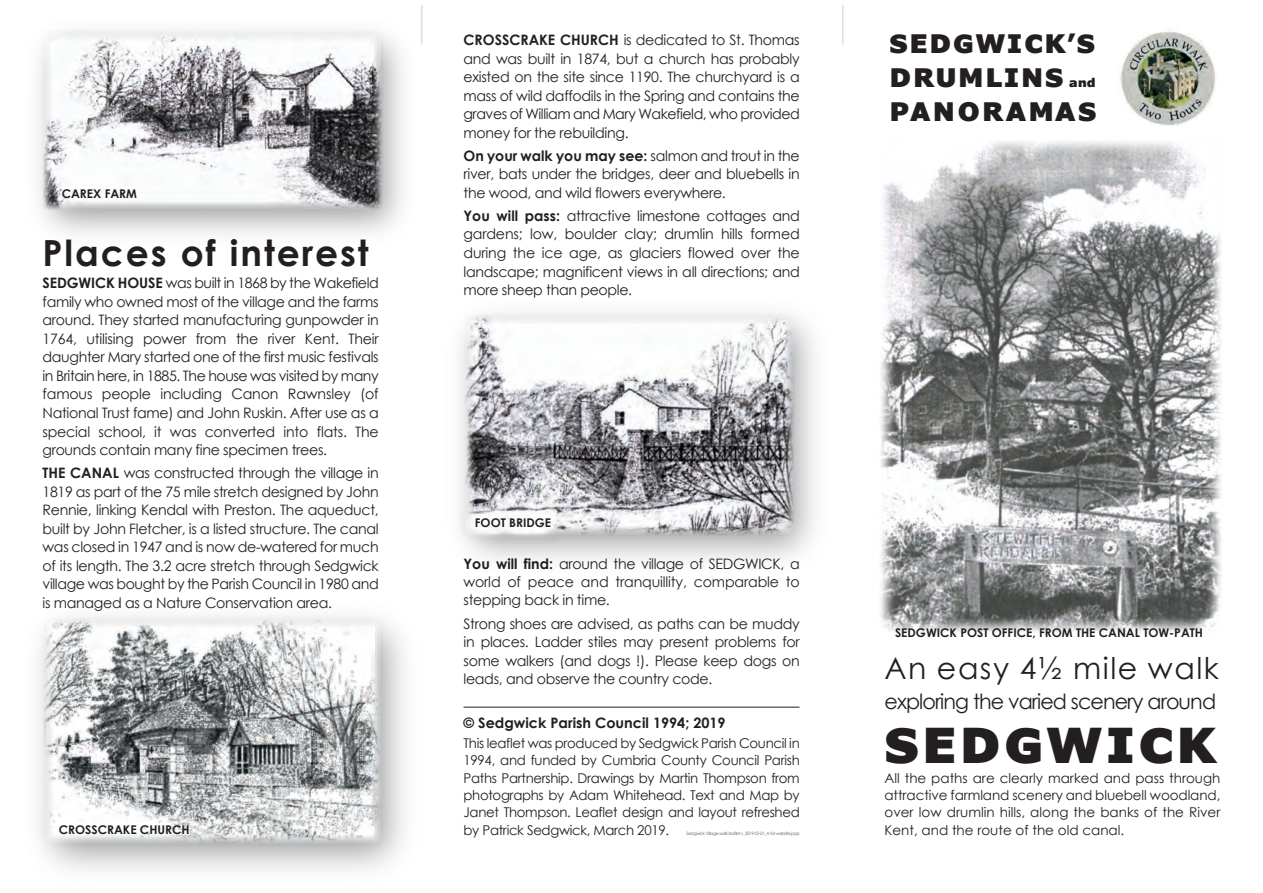
<style>
.page{position:relative;width:1263px;height:893px;background:#fff}
.page>*{position:absolute;margin:0;border:0;box-sizing:border-box;transform-origin:0 0}
.t1{font:900 48px "Verdana Pro";letter-spacing:.06em;color:#231f20}
.t2{font:700 36px "Century Gothic";letter-spacing:.055em;color:#231f20}
.t3{font:30px "Century Gothic";letter-spacing:.05em;color:#231f20}
.t4{font:900 25.5px/34px "Verdana Pro";letter-spacing:.06em;color:#231f20;text-align:justify}
.t5{font:21px "Century Gothic";letter-spacing:-.045em;color:#231f20}
.t6{font:14.4px/18.5px "Century Gothic";letter-spacing:-.02em;color:#231f20;text-align:justify}
.t7{font:700 14.4px "Century Gothic";color:#231f20}
.t8{font:13.5px/17.4px "Century Gothic";letter-spacing:-.01em;color:#231f20;text-align:justify}
.t9{font:700 12px "Century Gothic";color:#231f20}
.t10{font:4.5px "Century Gothic";letter-spacing:-.07em;color:#5d605f}
.s1{font-weight:700}
.s2{font-size:12px}
</style>
<div class="page">
<hr style="left:463px;top:707px;width:336px;height:1px;background:#231f20">
<img style="left:39px;top:5px;width:384px;height:229px">
<img style="left:880px;top:141px;width:341px;height:491px">
<hr style="left:421px;top:5px;width:1px;height:40px;background:#dfdeda">
<hr style="left:842px;top:5px;width:1px;height:40px;background:#dfdeda">
<img style="left:38px;top:616px;width:367px;height:255px">
<img style="left:459px;top:313px;width:356px;height:247px">
<img style="left:1120px;top:29px;width:96px;height:97px">
<p class="t9" style="left:62px;top:189px;width:77px">CAREX FARM</p>
<h2 class="t2" style="left:43px;top:239px;width:328px">Places of interest</h2>
<p class="t6" style="left:43px;top:275px;width:338px"><span class="s1">SEDGWICK HOUSE</span> was built in 1868 by the Wakefield family who owned most of the village and the farms around. They started manufacturing gunpowder in 1764, utilising power from the river Kent. Their daughter Mary started one of the first music festivals in Britain here, in 1885. The house was visited by many famous people including Canon Rawnsley (of National Trust fame) and John Ruskin. After use as a special school, it was converted into flats. The grounds contain many fine specimen trees.</p>
<p class="t6" style="left:43px;top:465px;width:338px"><span class="s1">THE CANAL</span> was constructed through the village in 1819 as part of the 75 mile stretch designed by John Rennie, linking Kendal with Preston. The aqueduct, built by John Fletcher, is a listed structure. The canal was closed in 1947 and is now de-watered for much of its length. The 3.2 acre stretch through Sedgwick village was bought by the Parish Council in 1980 and is managed as a Nature Conservation area.</p>
<p class="t9" style="left:59px;top:825px;width:132px">CROSSCRAKE CHURCH</p>
<p class="t6" style="left:463px;top:32px;width:338px"><span class="s1">CROSSCRAKE CHURCH</span> is dedicated to St. Thomas and was built in 1874, but a church has probably existed on the site since 1190. The churchyard is a mass of wild daffodils in the Spring and contains the graves of William and Mary Wakefield, who provided money for the rebuilding.</p>
<p class="t6" style="left:463px;top:148px;width:338px"><span class="s1">On your walk you may see:</span> salmon and trout in the river, bats under the bridges, deer and bluebells in the wood, and wild flowers everywhere.</p>
<p class="t6" style="left:463px;top:208px;width:338px"><span class="s1">You will pass:</span> attractive limestone cottages and gardens; low, boulder clay; drumlin hills formed during the ice age, as glaciers flowed over the landscape; magnificent views in all directions; and more sheep than people.</p>
<p class="t9" style="left:475px;top:518px;width:78px">FOOT BRIDGE</p>
<p class="t6" style="left:463px;top:556px;width:338px"><span class="s1">You will find:</span> around the village of SEDGWICK, a world of peace and tranquillity, comparable to stepping back in time.</p>
<p class="t6" style="left:463px;top:615px;width:338px">Strong shoes are advised, as paths can be muddy in places. Ladder stiles may present problems for some walkers (and dogs !). Please keep dogs on leads, and observe the country code.</p>
<p class="t7" style="left:463px;top:718px;width:264px">© Sedgwick Parish Council 1994; 2019</p>
<p class="t8" style="left:463px;top:735px;width:338px">This leaflet was produced by Sedgwick Parish Council in 1994, and funded by Cumbria County Council Parish Paths Partnership. Drawings by Martin Thompson from photographs by Adam Whitehead. Text and Map by Janet Thompson. Leaflet design and layout refreshed by Patrick Sedgwick, March 2019.</p>
<p class="t10" style="left:686px;top:831px;width:115px">Sedgwick Village walk leaflet v_2019-03-21_A for website.ppp</p>
<h3 class="t4" style="left:889px;top:29px;width:208px">SEDGWICK’S DRUMLINS <span class="s2">and </span>PANORAMAS</h3>
<p class="t9" style="left:895px;top:628px;width:309px">SEDGWICK POST OFFICE, FROM THE CANAL TOW-PATH</p>
<h3 class="t3" style="left:884px;top:657px;width:336px">An easy 4½ mile walk</h3>
<h3 class="t5" style="left:884px;top:693px;width:333px">exploring the varied scenery around</h3>
<h1 class="t1" style="left:884px;top:726px;width:334px">SEDGWICK</h1>
<p class="t8" style="left:884px;top:771px;width:337px">All the paths are clearly marked and pass through attractive farmland scenery and bluebell woodland, over low drumlin hills, along the banks of the River Kent, and the route of the old canal.</p>
</div>
